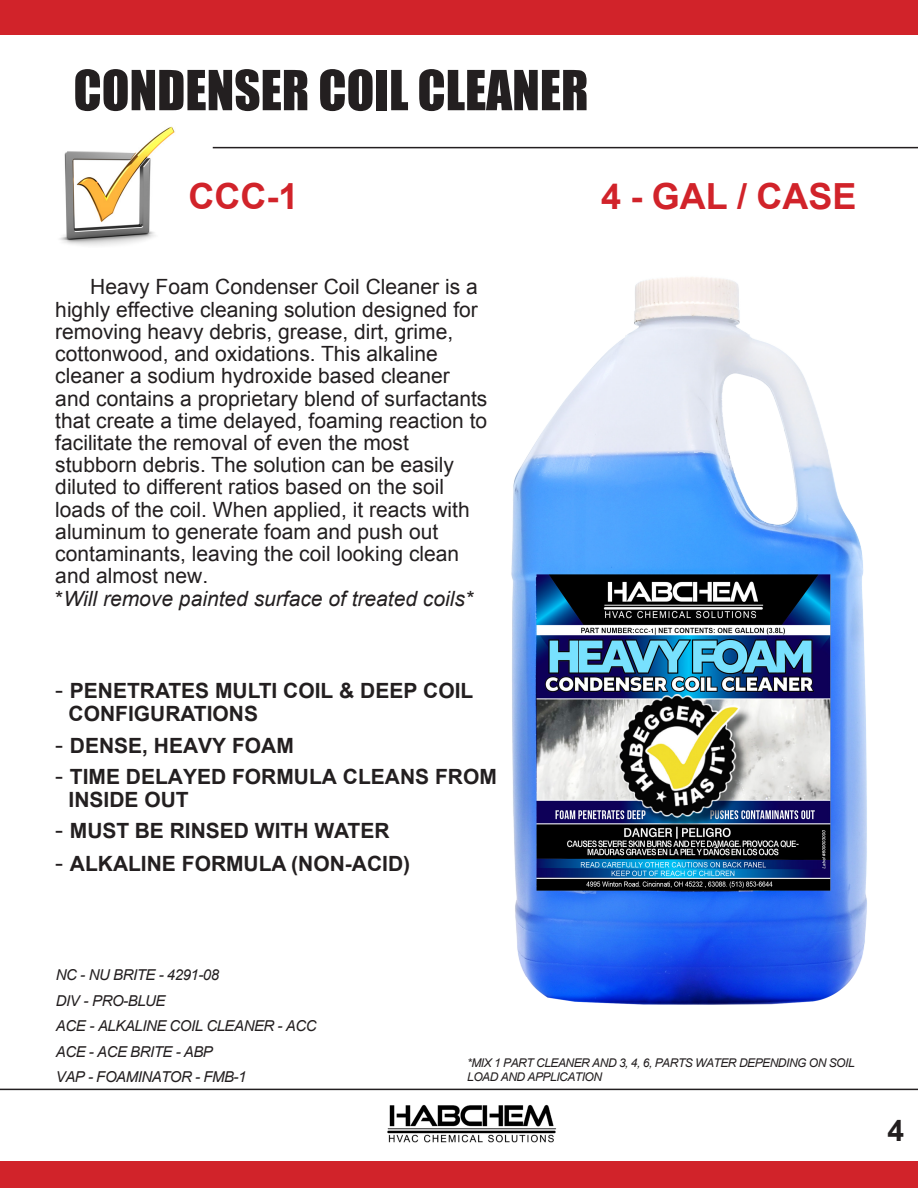
<style>
.page{position:relative;width:918px;height:1188px;background:#fff}
.page>*{position:absolute;margin:0;border:0;box-sizing:border-box;transform-origin:0 0}
.t1{font:51px "Impact";color:#231f20}
.t2{font:700 36px "Arial";color:#d1232a}
.t3{font:700 30px "Arial";color:#221e1f}
.t4{font:21px/22.2px "Arial";color:#231f20}
.t5{font:700 21px/23.7px "Arial";color:#231f20}
.t6{font:italic 15px/25.5px "Arial";letter-spacing:-.03em;color:#231f20}
.t7{font:italic 15px "Arial";letter-spacing:-.03em;color:#231f20}
.t8{font:italic 12px/14.4px "Arial";letter-spacing:-.04em;color:#221e1f}
.s1{font-style:inherit}
.s2{font-style:italic}
.s3{font-weight:400;font-size:24px}
</style>
<div class="page">
<img style="left:387px;top:1104px;width:170px;height:39px">
<hr style="left:0;top:1089px;width:918px;height:1px;background:#231f20">
<div style="left:0;top:0;width:918px;height:34px;background:#d1232a"></div>
<div style="left:0;top:1161px;width:918px;height:27px;background:#d1232a"></div>
<hr style="left:213px;top:147px;width:705px;height:1px;background:#231f20">
<img style="left:60px;top:126px;width:115px;height:120px">
<img style="left:511px;top:277px;width:356px;height:728px">
<p class="t1" style="left:73px;top:51px;width:517px">CONDENSER COIL CLEANER</p>
<p class="t2" style="left:189px;top:173px;width:111px">CCC-1</p>
<p class="t2" style="left:601px;top:173px;width:257px">4 - GAL / CASE</p>
<p class="t4" style="left:55px;top:276px;width:434px;text-indent:35px">Heavy Foam Condenser Coil Cleaner is a highly effective cleaning solution designed for removing heavy debris, grease, dirt, grime, <span class="s1">c</span>ottonwood, and oxidation<span class="s1">s</span>. This alkaline cleaner a sodium hydroxide based cleaner and contains a proprietary blend of surfactants that create a time delayed, foaming reaction to facilitate the removal of even the most stubborn debris. The solution can be easily diluted to different ratios based on the soil loads of the coil. When applied, it reacts with aluminum to generate foam and push out contaminants, leaving the coil looking clean and almost new.<br><span class="s1">*</span><span class="s2">Will remove painted surface of treated coils*</span></p>
<p class="t5" style="left:69px;top:679px;width:406px;text-indent:-13px"><span class="s3">-</span> PENETRATES MULTI COIL &amp; DEEP COIL<br>CONFIGURATIONS</p>
<p class="t5" style="left:55px;top:734px;width:240px"><span class="s3">-</span> DENSE, HEAVY FOAM</p>
<p class="t5" style="left:69px;top:765px;width:430px;text-indent:-13px"><span class="s3">-</span> TIME DELAYED FORMULA CLEANS FROM<br>INSIDE OUT</p>
<p class="t5" style="left:55px;top:820px;width:336px"><span class="s3">-</span> MUST BE RINSED WITH WATER</p>
<p class="t5" style="left:55px;top:853px;width:357px"><span class="s3">-</span> ALKALINE FORMULA (NON-ACID)</p>
<p class="t6" style="left:56px;top:963px;width:262px">NC - NU BRITE - 4291-08<br>DIV - PRO-BLUE<br>ACE - ALKALINE COIL CLEANER - ACC<br>ACE - ACE BRITE - ABP</p>
<p class="t7" style="left:56px;top:1067px;width:192px">VAP - FOAMINATOR - FMB-1</p>
<p class="t8" style="left:467px;top:1056px;width:389px">*MIX 1 PART CLEANER AND 3, 4, 6, PARTS WATER DEPENDING ON SOIL<br>LOAD AND APPLICATION</p>
<h3 class="t3" style="left:888px;top:1109px;width:18px">4</h3>
</div>
